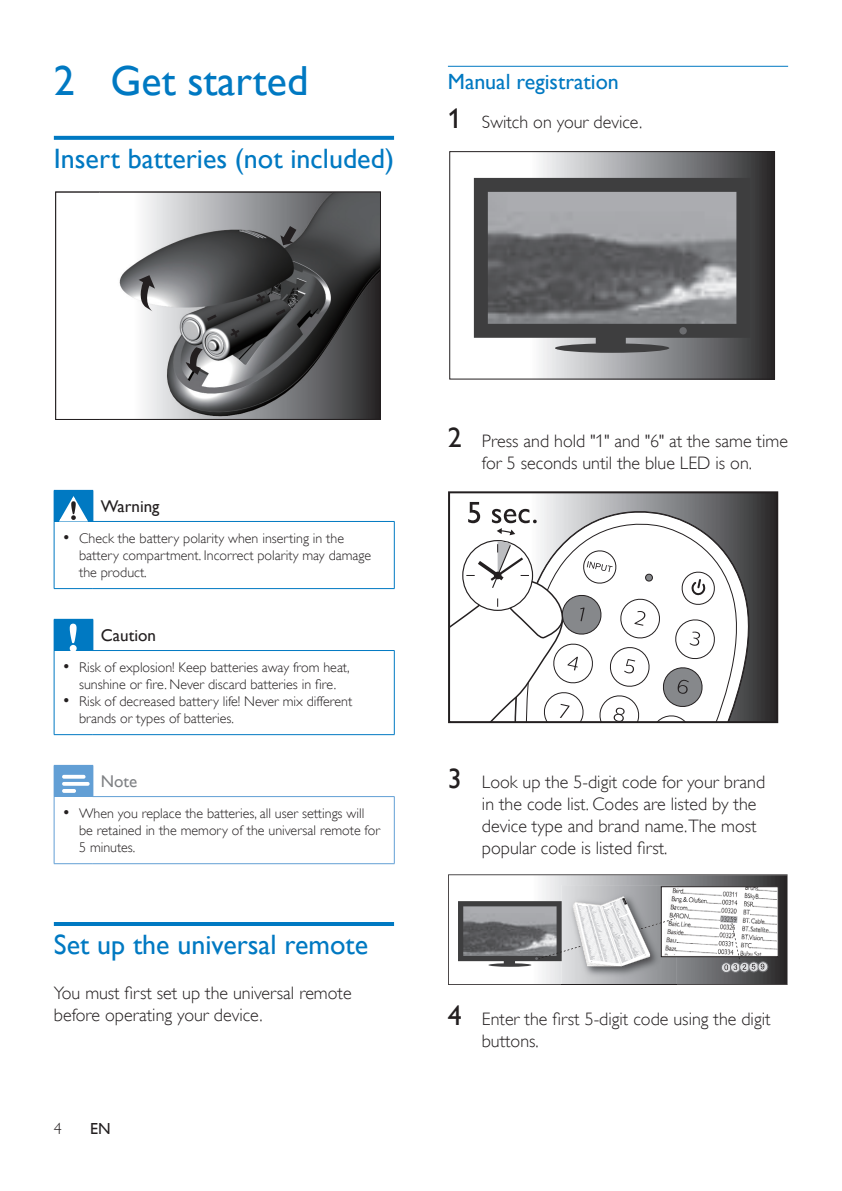
<style>
.page{position:relative;width:842px;height:1191px;background:#fff}
.page>*{position:absolute;margin:0;border:0;box-sizing:border-box;transform-origin:0 0}
.heading1{font:42px "Gill Sans Alt One WGL";color:#0079c2}
.heading2{font:28px "Gill Sans Alt One WGL";color:#0079c2}
.heading3{font:22px "Gill Sans Alt One WGL";color:#0079c2}
.Body_Text{font:18px/22px "Gill Sans Alt One WGL Light";color:#231f20}
.warnings-caption-par{font:17px "Gill Sans Alt One WGL";color:#231f20}
.cautions-caption-par{font:17px "Gill Sans Alt One WGL";color:#231f20}
.notes-caption-paragr{font:17px "Gill Sans Alt One WGL";color:#808285}
.language_indication{font:16px "Gill Sans Alt One WGL";color:#231f20}
.t1{font:16px "Gill Sans Alt One WGL Light";color:#231f20}
.t2{font:14px/17px "Gill Sans Alt One WGL Light";color:#231f20}
.s1{font-family:"Gill Sans Alt One WGL";font-size:28px}
.s2{font-size:17px}
</style>
<div class="page">
<svg style="left:54px;top:136px;width:340px;height:4px"></svg>
<hr style="left:54px;top:922px;width:340px;height:4px;background:#0079c2">
<div style="left:54px;top:490px;width:39px;height:31px;background:#0079c2"></div>
<hr style="left:54px;top:521px;width:1px;height:67px;background:#0079c2">
<hr style="left:394px;top:522px;width:1px;height:66px;background:#0079c2">
<hr style="left:54px;top:588px;width:39px;height:1px;background:#0079c2">
<hr style="left:93px;top:588px;width:302px;height:1px;background:#0079c2">
<hr style="left:93px;top:490px;width:1px;height:31px;background:#0079c2">
<hr style="left:93px;top:521px;width:302px;height:1px;background:#0079c2">
<svg style="left:59px;top:496px;width:29px;height:25px"></svg>
<div style="left:54px;top:619px;width:39px;height:31px;background:#0079c2"></div>
<hr style="left:54px;top:650px;width:1px;height:84px;background:#0079c2">
<hr style="left:394px;top:651px;width:1px;height:83px;background:#0079c2">
<hr style="left:54px;top:734px;width:39px;height:1px;background:#0079c2">
<hr style="left:93px;top:734px;width:302px;height:1px;background:#0079c2">
<hr style="left:93px;top:619px;width:1px;height:31px;background:#0079c2">
<hr style="left:93px;top:650px;width:302px;height:1px;background:#0079c2">
<svg style="left:70px;top:623px;width:7px;height:28px"></svg>
<div style="left:54px;top:765px;width:39px;height:31px;background:#629fd5"></div>
<hr style="left:54px;top:796px;width:1px;height:67px;background:#629fd5">
<hr style="left:394px;top:797px;width:1px;height:66px;background:#629fd5">
<hr style="left:54px;top:863px;width:39px;height:1px;background:#629fd5">
<hr style="left:93px;top:863px;width:302px;height:1px;background:#629fd5">
<hr style="left:93px;top:765px;width:1px;height:31px;background:#629fd5">
<hr style="left:93px;top:796px;width:302px;height:1px;background:#629fd5">
<svg style="left:62px;top:775px;width:28px;height:18px"></svg>
<img style="left:119px;top:194px;width:260px;height:224px">
<svg style="left:256px;top:294px;width:9px;height:9px"></svg>
<svg style="left:207px;top:314px;width:10px;height:7px"></svg>
<svg style="left:230px;top:328px;width:9px;height:10px"></svg>
<svg style="left:276px;top:309px;width:10px;height:7px"></svg>
<svg style="left:186px;top:347px;width:17px;height:28px"></svg>
<svg style="left:139px;top:275px;width:16px;height:36px"></svg>
<svg style="left:280px;top:226px;width:16px;height:19px"></svg>
<div style="left:55px;top:192px;width:326px;height:228px;border:1px solid #231f20"></div>
<hr style="left:448px;top:66px;width:340px;height:1px;background:#0079c2">
<svg style="left:473px;top:153px;width:300px;height:224px"></svg>
<div style="left:449px;top:151px;width:326px;height:228px;border:1px solid #231f20"></div>
<svg style="left:474px;top:178px;width:276px;height:175px;background:#737376"></svg>
<div style="left:679px;top:327px;width:8px;height:7px;background:#6c6d70;border-radius:50%"></div>
<svg style="left:540px;top:494px;width:235px;height:226px;background:#5a595b"></svg>
<svg style="left:490px;top:507px;width:265px;height:213px"></svg>
<svg style="left:451px;top:541px;width:265px;height:179px"></svg>
<svg style="left:468px;top:502px;width:69px;height:33px"></svg>
<div style="left:448px;top:491px;width:330px;height:232px;border:2px solid #231f20"></div>
<svg style="left:448px;top:874px;width:339px;height:111px"></svg>
<p class="heading1" style="left:54px;top:52px;width:256px">2 Get started</p>
<p class="heading2" style="left:54px;top:139px;width:342px">Insert batteries (not included)</p>
<p class="heading3" style="left:448px;top:67px;width:172px">Manual registration</p>
<p class="Body_Text" style="left:448px;top:112px;width:196px"><span class="s1">1</span> Switch on your device.</p>
<p class="warnings-caption-par" style="left:101px;top:494px;width:60px">Warning</p>
<p class="t2" style="left:79px;top:530px;width:294px;text-indent:-17px"><span class="s2">•</span> Check the battery polarity when inserting in the battery compartment. Incorrect polarity may damage the product.</p>
<p class="cautions-caption-par" style="left:101px;top:623px;width:57px">Caution</p>
<p class="t2" style="left:62px;top:659px;width:289px;text-align:center"><span class="s2">•</span> Risk of explosion! Keep batteries away from heat, sunshine or fire. Never discard batteries in fire.</p>
<p class="t2" style="left:79px;top:693px;width:275px;text-indent:-17px"><span class="s2">•</span> Risk of decreased battery life! Never mix different brands or types of batteries.</p>
<p class="notes-caption-paragr" style="left:101px;top:769px;width:38px">Note</p>
<p class="t2" style="left:79px;top:805px;width:302px;text-indent:-17px"><span class="s2">•</span> When you replace the batteries, all user settings will be retained in the memory of the universal remote for<br>5 minutes.</p>
<p class="heading2" style="left:54px;top:925px;width:316px">Set up the universal remote</p>
<p class="Body_Text" style="left:54px;top:982px;width:299px">You must first set up the universal remote before operating your device.</p>
<p class="t1" style="left:54px;top:1118px;width:9px">4</p>
<p class="language_indication" style="left:90px;top:1118px;width:22px">EN</p>
<p class="Body_Text" style="left:448px;top:430px;width:341px;text-align:center"><span class="s1">2</span> Press and hold "1" and "6" at the same time for 5 seconds until the blue LED is on.</p>
<p class="Body_Text" style="left:482px;top:771px;width:285px;text-indent:-34px"><span class="s1">3</span> Look up the 5-digit code for your brand in the code list. Codes are listed by the device type and brand name.The most popular code is listed first.</p>
<p class="Body_Text" style="left:482px;top:1008px;width:290px;text-indent:-34px"><span class="s1">4</span> Enter the first 5-digit code using the digit buttons.</p>
</div>
